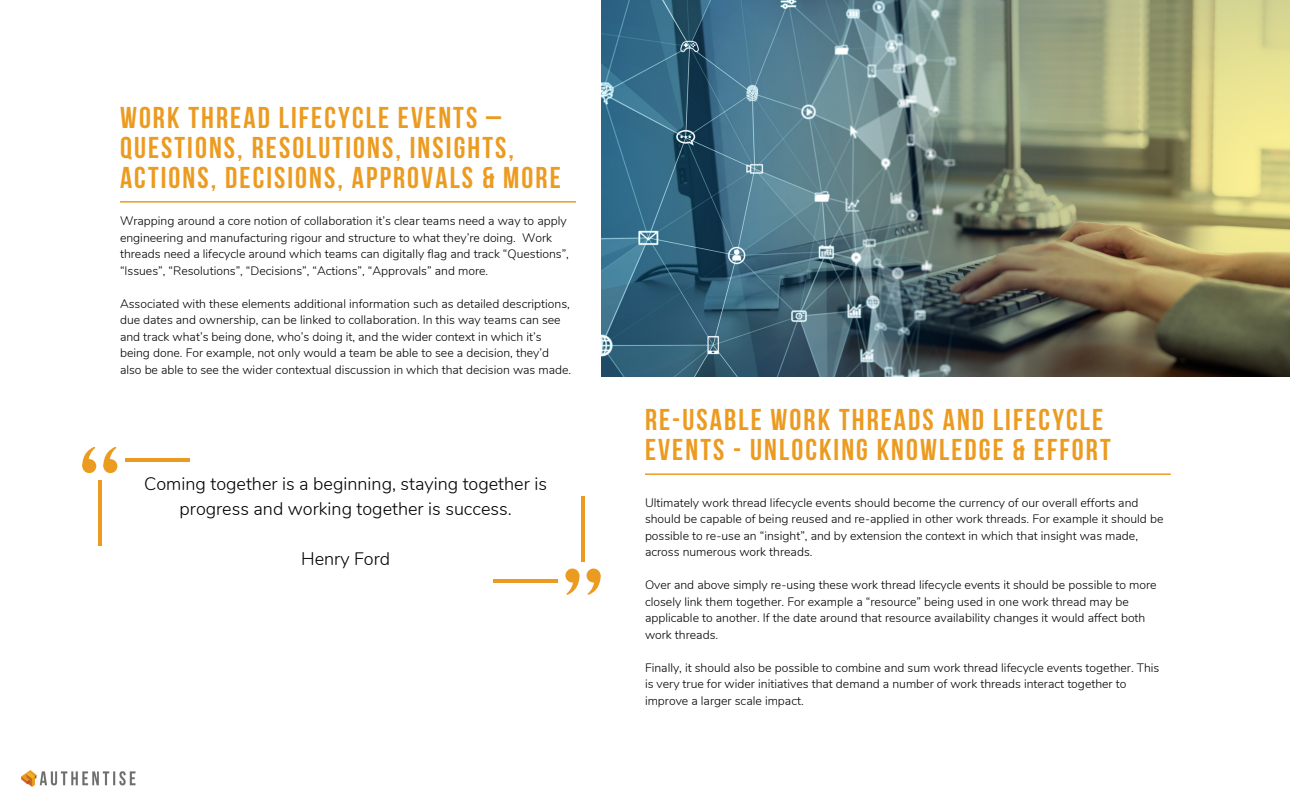
<style>
.page{position:relative;width:1290px;height:810px;background:#fff}
.page>*{position:absolute;margin:0;border:0;box-sizing:border-box;transform-origin:0 0}
.t1{font:700 30px/30px "Bebas Neue";letter-spacing:.07em;color:#ec9b21}
.t2{font:300 18px/24.8px "Nunito";color:#000;text-align:center}
.t3{font:300 12.2px/16.5px "Nunito";color:#000}
</style>
<div class="page">
<hr style="left:120px;top:201px;width:456px;height:2px;background:#ec9b21">
<hr style="left:645px;top:473px;width:526px;height:2px;background:#ec9b21">
<div style="left:103px;top:459px;width:14px;height:14px;background:#ec9b21;border-radius:50%"></div>
<svg style="left:103px;top:447px;width:14px;height:24px"></svg>
<div style="left:82px;top:459px;width:14px;height:14px;background:#ec9b21;border-radius:50%"></div>
<svg style="left:82px;top:447px;width:14px;height:24px"></svg>
<hr style="left:98px;top:481px;width:4px;height:65px;background:#ec9b21">
<hr style="left:125px;top:459px;width:65px;height:3px;background:#ec9b21">
<img style="left:602px;top:0;width:688px;height:377px">
<div style="left:565px;top:569px;width:14px;height:14px;background:#ec9b21;border-radius:50%"></div>
<svg style="left:566px;top:571px;width:14px;height:24px"></svg>
<div style="left:587px;top:569px;width:14px;height:14px;background:#ec9b21;border-radius:50%"></div>
<svg style="left:587px;top:571px;width:14px;height:24px"></svg>
<hr style="left:581px;top:496px;width:4px;height:65px;background:#ec9b21">
<hr style="left:493px;top:580px;width:65px;height:3px;background:#ec9b21">
<img style="left:21px;top:770px;width:115px;height:17px">
<p class="t1" style="left:120px;top:105px;width:442px">WORK THREAD LIFECYCLE EVENTS –<br>QUESTIONS, RESOLUTIONS, INSIGHTS,<br>ACTIONS, DECISIONS, APPROVALS &amp; MORE</p>
<p class="t3" style="left:120px;top:213px;width:450px">Wrapping around a core notion of collaboration it’s clear teams need a way to apply engineering and manufacturing rigour and structure to what they’re doing. Work threads need a lifecycle around which teams can digitally flag and track “Questions”, “Issues”, “Resolutions”, “Decisions”, “Actions”, “Approvals” and more.</p>
<p class="t3" style="left:120px;top:296px;width:453px">Associated with these elements additional information such as detailed descriptions, due dates and ownership, can be linked to collaboration. In this way teams can see and track what’s being done, who’s doing it, and the wider context in which it’s being done. For example, not only would a team be able to see a decision, they’d also be able to see the wider contextual discussion in which that decision was made.</p>
<p class="t2" style="left:144px;top:472px;width:404px">Coming together is a beginning, staying together is progress and working together is success.</p>
<p class="t2" style="left:301px;top:546px;width:91px">Henry Ford</p>
<p class="t1" style="left:645px;top:407px;width:467px">RE-USABLE WORK THREADS AND LIFECYCLE<br>EVENTS - UNLOCKING KNOWLEDGE &amp; EFFORT</p>
<p class="t3" style="left:645px;top:495px;width:520px">Ultimately work thread lifecycle events should become the currency of our overall efforts and should be capable of being reused and re-applied in other work threads. For example it should be possible to re-use an “insight”, and by extension the context in which that insight was made, across numerous work threads.</p>
<p class="t3" style="left:645px;top:577px;width:513px">Over and above simply re-using these work thread lifecycle events it should be possible to more closely link them together. For example a “resource” being used in one work thread may be applicable to another. If the date around that resource availability changes it would affect both work threads.</p>
<p class="t3" style="left:645px;top:660px;width:516px">Finally, it should also be possible to combine and sum work thread lifecycle events together. This is very true for wider initiatives that demand a number of work threads interact together to improve a larger scale impact.</p>
</div>
